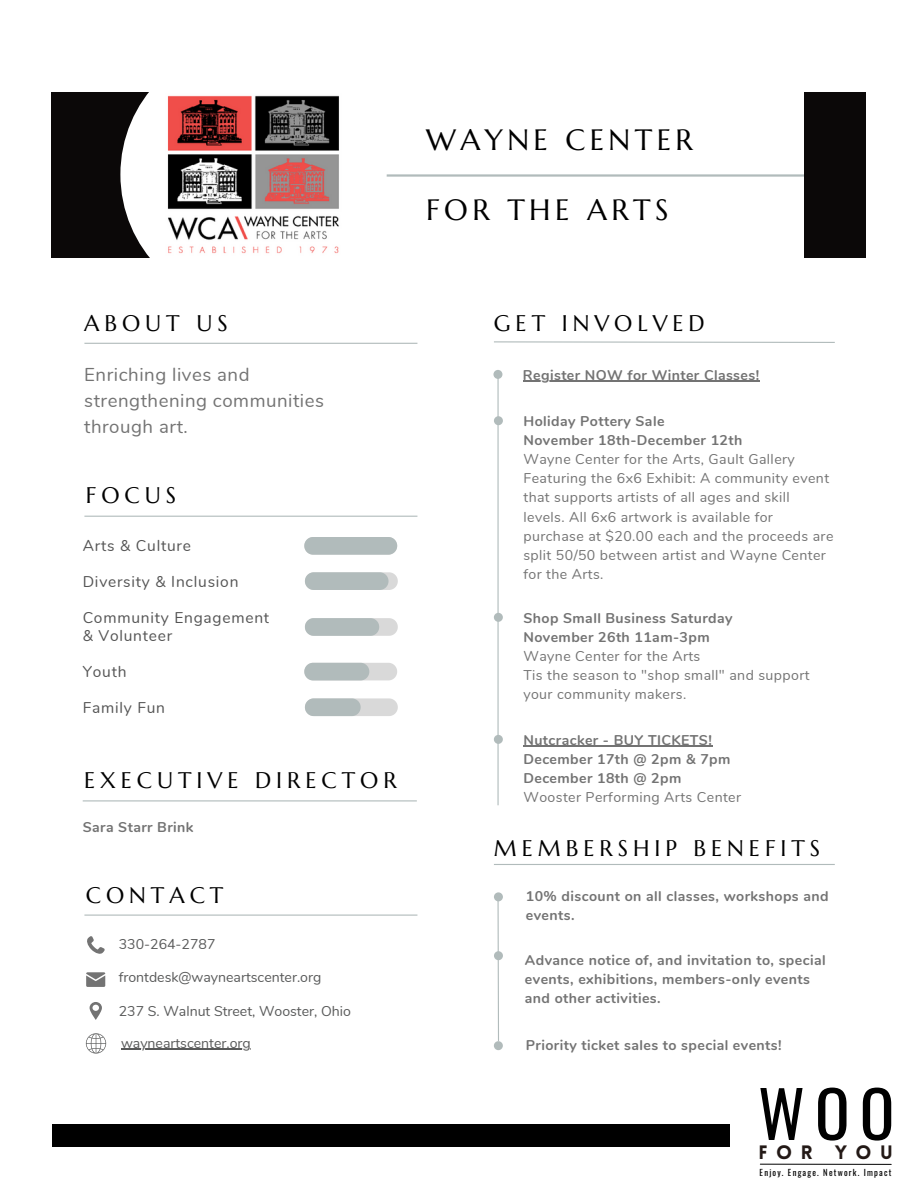
<style>
.page{position:relative;width:918px;height:1188px;background:#fff}
.page>*{position:absolute;margin:0;border:0;box-sizing:border-box;transform-origin:0 0}
.t1{font:64.2px "Oswald";color:#000}
.t2{font:29.4px "Marcellus";letter-spacing:.15em;color:#000}
.t3{font:22.5px "Marcellus";letter-spacing:.22em;color:#000}
.t4{font:900 19.05px "Lovelo";letter-spacing:.45em;color:#231916}
.t5{font:18.6px/25.8px "Nunito";letter-spacing:.03em;color:#737373}
.t6{font:15.45px/18px "Nunito";letter-spacing:.05em;color:#545454}
.t7{font:700 14.1px/19.2px "Nunito";letter-spacing:.03em;color:#737373}
.t8{font:14.1px/19.2px "Nunito";letter-spacing:.03em;color:#737373}
.t9{font:14.1px "Nunito";color:#595a5a}
.t10{font:8.55px "Oswald";letter-spacing:.14em;color:#000}
</style>
<div class="page">
<div style="left:52px;top:1124px;width:678px;height:23px;background:#000"></div>
<div style="left:52px;top:92px;width:190px;height:165px;background:#0b0808"></div>
<hr style="left:308px;top:174px;width:510px;height:3px;background:#b1bbbb">
<div style="left:804px;top:92px;width:62px;height:165px;background:#0b0808"></div>
<img style="left:120px;top:41px;width:267px;height:267px;border-radius:50%">
<hr style="left:84px;top:343px;width:333px;height:1px;background:#b1bbbb">
<hr style="left:84px;top:516px;width:333px;height:1px;background:#b1bbbb">
<hr style="left:83px;top:800px;width:334px;height:1px;background:#b1bbbb">
<hr style="left:84px;top:915px;width:333px;height:1px;background:#b1bbbb">
<svg style="left:87px;top:936px;width:18px;height:18px"></svg>
<svg style="left:86px;top:972px;width:19px;height:15px"></svg>
<svg style="left:90px;top:1002px;width:12px;height:18px"></svg>
<hr style="left:494px;top:864px;width:341px;height:1px;background:#b1bbbb">
<svg style="left:497px;top:901px;width:3px;height:140px"></svg>
<hr style="left:497px;top:375px;width:2px;height:430px;background:#b1bbbb">
<svg style="left:494px;top:341px;width:341px;height:2px"></svg>
<svg style="left:304px;top:537px;width:93px;height:18px;background:#b5bebe"></svg>
<svg style="left:305px;top:572px;width:93px;height:18px;background:#b9c1c1"></svg>
<svg style="left:305px;top:618px;width:93px;height:18px;background:#bcc4c4"></svg>
<svg style="left:304px;top:663px;width:93px;height:17px;background:#bfc6c6"></svg>
<svg style="left:305px;top:698px;width:93px;height:18px;background:#c5caca"></svg>
<div style="left:494px;top:416px;width:9px;height:9px;background:#b1bbbb;border-radius:50%"></div>
<div style="left:494px;top:735px;width:9px;height:9px;background:#b1bbbb;border-radius:50%"></div>
<hr style="left:523px;top:746px;width:76px;height:1px;background:#737373">
<hr style="left:599px;top:746px;width:113px;height:1px;background:#737373">
<hr style="left:760px;top:1164px;width:131px;height:1px;background:#000">
<div style="left:494px;top:892px;width:9px;height:9px;background:#b1bbbb;border-radius:50%"></div>
<svg style="left:86px;top:1033px;width:20px;height:21px"></svg>
<hr style="left:121px;top:1049px;width:130px;height:1px;background:#595a5a">
<div style="left:494px;top:951px;width:9px;height:9px;background:#b1bbbb;border-radius:50%"></div>
<div style="left:494px;top:1041px;width:9px;height:9px;background:#b1bbbb;border-radius:50%"></div>
<div style="left:493px;top:370px;width:9px;height:9px;background:#b1bbbb;border-radius:50%"></div>
<hr style="left:523px;top:381px;width:237px;height:1px;background:#737373">
<div style="left:494px;top:613px;width:9px;height:9px;background:#b1bbbb;border-radius:50%"></div>
<h2 class="t2" style="left:426px;top:122px;width:268px">WAYNE CENTER</h2>
<h2 class="t2" style="left:426px;top:191px;width:244px">FOR THE ARTS</h2>
<h3 class="t3" style="left:84px;top:309px;width:145px">ABOUT US</h3>
<h3 class="t5" style="left:84px;top:362px;width:241px">Enriching lives and strengthening communities through art.</h3>
<h3 class="t3" style="left:86px;top:481px;width:92px">FOCUS</h3>
<p class="t6" style="left:83px;top:537px;width:110px">Arts &amp; Culture</p>
<p class="t6" style="left:83px;top:573px;width:157px">Diversity &amp; Inclusion</p>
<p class="t6" style="left:83px;top:609px;width:188px">Community Engagement &amp; Volunteer</p>
<p class="t6" style="left:83px;top:663px;width:45px">Youth</p>
<p class="t6" style="left:83px;top:699px;width:84px">Family Fun</p>
<h3 class="t3" style="left:84px;top:766px;width:314px">EXECUTIVE DIRECTOR</h3>
<p class="t7" style="left:83px;top:818px;width:112px">Sara Starr Brink</p>
<h3 class="t3" style="left:86px;top:881px;width:139px">CONTACT</h3>
<p class="t9" style="left:119px;top:934px;width:98px">330-264-2787</p>
<p class="t9" style="left:119px;top:968px;width:204px">frontdesk@wayneartscenter.org</p>
<p class="t9" style="left:119px;top:1001px;width:234px">237 S. Walnut Street, Wooster, Ohio</p>
<p class="t9" style="left:121px;top:1033px;width:131px">wayneartscenter.org</p>
<h3 class="t3" style="left:494px;top:309px;width:212px">GET INVOLVED</h3>
<p class="t7" style="left:523px;top:365px;width:238px">Register NOW for Winter Classes!</p>
<p class="t7" style="left:523px;top:412px;width:220px">Holiday Pottery Sale<br>November 18th-December 12th</p>
<p class="t8" style="left:523px;top:450px;width:312px">Wayne Center for the Arts, Gault Gallery Featuring the 6x6 Exhibit: A community event that supports artists of all ages and skill levels. All 6x6 artwork is available for purchase at $20.00 each and the proceeds are split 50/50 between artist and Wayne Center for the Arts.</p>
<p class="t7" style="left:523px;top:608px;width:211px">Shop Small Business Saturday<br>November 26th 11am-3pm</p>
<p class="t8" style="left:523px;top:647px;width:288px">Wayne Center for the Arts<br>Tis the season to "shop small" and support your community makers.</p>
<p class="t7" style="left:523px;top:730px;width:209px">Nutcracker - BUY TICKETS!<br>December 17th @ 2pm &amp; 7pm<br>December 18th @ 2pm</p>
<p class="t8" style="left:523px;top:788px;width:219px">Wooster Performing Arts Center</p>
<h3 class="t3" style="left:494px;top:834px;width:328px">MEMBERSHIP BENEFITS</h3>
<p class="t7" style="left:526px;top:887px;width:304px">10% discount on all classes, workshops and events.</p>
<p class="t7" style="left:525px;top:951px;width:302px">Advance notice of, and invitation to, special events, exhibitions, members-only events and other activities.</p>
<p class="t7" style="left:526px;top:1036px;width:257px">Priority ticket sales to special events!</p>
<h1 class="t1" style="left:758px;top:1063px;width:138px">WOO</h1>
<h3 class="t4" style="left:759px;top:1145px;width:136px">FOR YOU</h3>
<p class="t10" style="left:760px;top:1166px;width:133px">Enjoy. Engage. Network. Impact</p>
</div>
